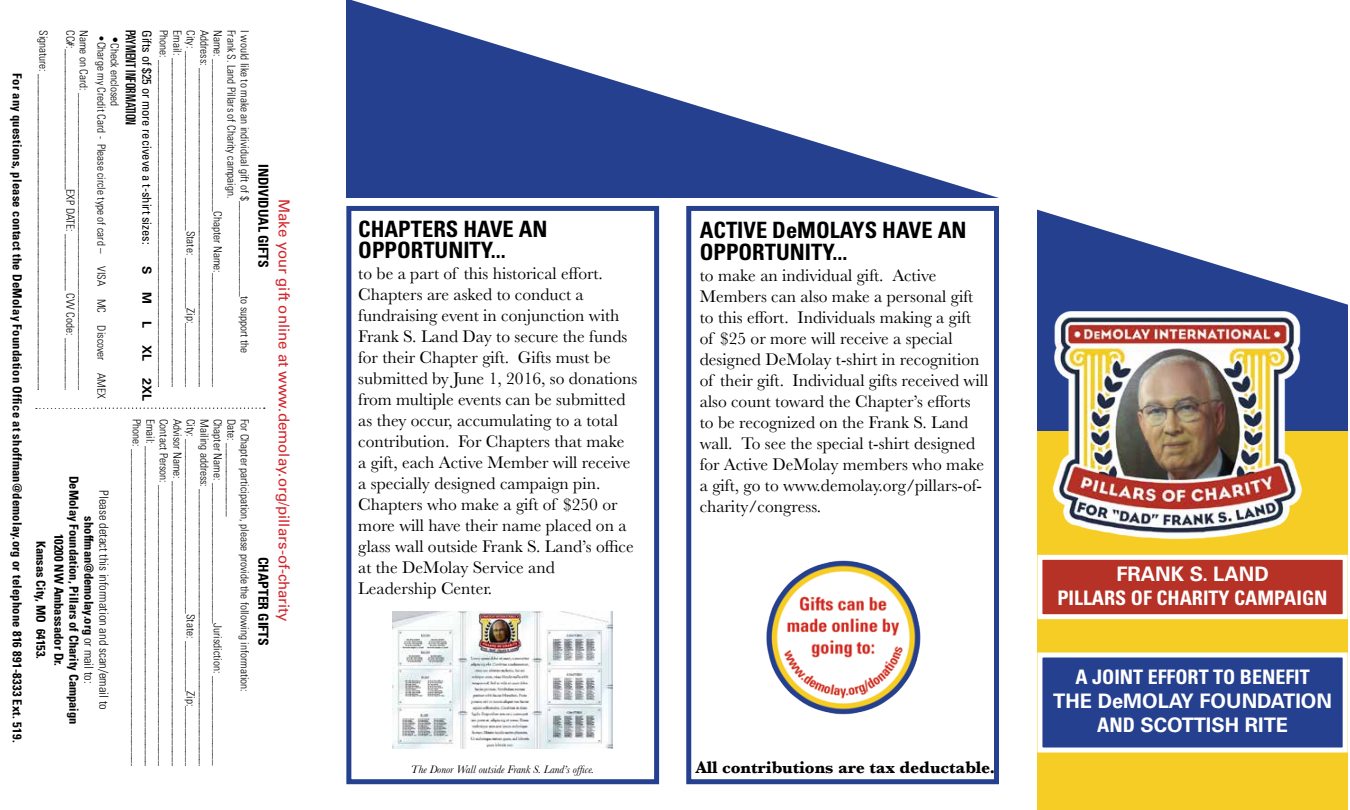
<style>
.page{position:relative;width:1350px;height:810px;background:#fff}
.page>*{position:absolute;margin:0;border:0;box-sizing:border-box;transform-origin:0 0}
.t1{font:700 condensed 22.5px/21.2px "Univers";color:#000}
.t2{font:700 20px/24px "Univers";color:#fff;text-align:center}
.t3{font:700 condensed 20px "Univers";color:#fff}
.t4{font:17.5px/21px "Baskerville";color:#000}
.t5{font:700 17.5px "Baskerville";color:#000}
.t6{font:15px "Univers";color:#d2232a}
.t7{font:700 condensed 13.75px "Univers";color:#000}
.t8{font:ultra-condensed 13.75px "Univers";color:#000}
.t9{font:700 condensed 12.5px/15px "Univers";color:#000;text-align:center}
.t10{font:700 condensed 12.5px/23.5px "Univers";letter-spacing:.02em;color:#000}
.t11{font:condensed 12.5px "Univers";color:#000}
.t12{font:700 12.5px "Univers";color:#000}
.t13{font:300 condensed 12.5px "Univers";color:#000}
.t14{font:300 condensed 11.25px "Univers";color:#000}
.t15{font:italic 11.25px "Baskerville";color:#000}
.s1{font-weight:300}
.s2{font-stretch:condensed}
</style>
<div class="page">
<div style="left:1038px;top:349px;width:310px;height:461px;background:#f6cd24"></div>
<div style="left:1037px;top:138px;width:311px;height:293px;background:#25408f"></div>
<div style="left:1040px;top:557px;width:305px;height:60px;background:#b63126"></div>
<div style="left:1037px;top:555px;width:311px;height:64px;border:5px solid #fff"></div>
<div style="left:1040px;top:655px;width:305px;height:95px;background:#25408f"></div>
<div style="left:1037px;top:653px;width:311px;height:100px;border:5px solid #fff"></div>
<img style="left:1052px;top:311px;width:251px;height:229px">
<div style="left:686px;top:206px;width:313px;height:578px;border:5px solid #25408f"></div>
<img style="left:766px;top:560px;width:155px;height:155px">
<div style="left:346px;top:206px;width:313px;height:578px;border:5px solid #25408f"></div>
<img style="left:393px;top:612px;width:219px;height:136px">
<svg style="left:36px;top:408px;width:229px;height:1px"></svg>
<svg style="left:351px;top:0;width:997px;height:305px"></svg>
<p class="t11" style="left:155px;top:30px;width:216px;rotate:90deg">Gifts of $25 or more reciveve a t-shirt sizes:</p>
<p class="t14" style="left:171px;top:30px;width:363px;rotate:90deg">Phone: ___________________________________________________________</p>
<p class="t14" style="left:184px;top:30px;width:366px;rotate:90deg">Email: ____________________________________________________________</p>
<p class="t14" style="left:198px;top:30px;width:362px;rotate:90deg">City: ________________________________State: _________Zip:____________</p>
<p class="t14" style="left:211px;top:30px;width:360px;rotate:90deg">Address: _________________________________________________________</p>
<p class="t14" style="left:225px;top:30px;width:362px;rotate:90deg">Name: ___________________________Chapter Name:_____________________</p>
<p class="t14" style="left:238px;top:30px;width:170px;rotate:90deg">Frank S. Land Pillars of Charity campaign.</p>
<p class="t14" style="left:252px;top:30px;width:324px;rotate:90deg">I would like to make an individual gift of $_________________to support the</p>
<p class="t13" style="left:123px;top:36px;width:9px;rotate:90deg">•</p>
<p class="t8" style="left:139px;top:30px;width:97px;rotate:90deg">PAYMENT INFORMATION</p>
<p class="t14" style="left:50px;top:30px;width:366px;rotate:90deg">Signature: _________________________________________________________</p>
<p class="t14" style="left:77px;top:30px;width:371px;rotate:90deg">CC#:_________________________EXP DATE: __________ CVV Code: ___________</p>
<p class="t14" style="left:91px;top:30px;width:368px;rotate:90deg">Name on Card: ______________________________________________________</p>
<p class="t14" style="left:108px;top:35px;width:365px;rotate:90deg">•Charge my Credit Card - Please circle type of card – VISA MC Discover AMEX</p>
<p class="t14" style="left:122px;top:43px;width:65px;rotate:90deg">Check enclosed</p>
<p class="t10" style="left:53px;top:73px;width:670px;text-indent:468px;rotate:90deg">Kansas City, MO 64153.<br>For any questions, please contact the DeMolay Foundation Office at shoffman@demolay.org or telephone 816 891-8333 Ext. 519.</p>
<p class="t12" style="left:154px;top:266px;width:10px;rotate:90deg">S</p>
<p class="t12" style="left:154px;top:292px;width:13px;rotate:90deg">M</p>
<p class="t12" style="left:154px;top:321px;width:8px;rotate:90deg">L</p>
<p class="t12" style="left:154px;top:345px;width:17px;rotate:90deg">XL</p>
<p class="t12" style="left:154px;top:378px;width:24px;rotate:90deg">2XL</p>
<p class="t14" style="left:144px;top:419px;width:358px;rotate:90deg">Phone: __________________________________________________________</p>
<p class="t14" style="left:157px;top:419px;width:355px;rotate:90deg">Email: __________________________________________________________</p>
<p class="t14" style="left:171px;top:419px;width:355px;rotate:90deg">Contact Person: ___________________________________________________</p>
<p class="t14" style="left:184px;top:419px;width:351px;rotate:90deg">Advisor Name: ___________________________________________________</p>
<p class="t14" style="left:198px;top:419px;width:356px;rotate:90deg">City: _______________________________State: _________Zip:____________</p>
<p class="t14" style="left:211px;top:419px;width:353px;rotate:90deg">Mailing address: __________________________________________________</p>
<p class="t14" style="left:225px;top:419px;width:354px;rotate:90deg">Chapter Name: _________________________Jurisdiction: _________________</p>
<p class="t14" style="left:238px;top:419px;width:99px;rotate:90deg">Date: _____________</p>
<p class="t14" style="left:252px;top:419px;width:274px;rotate:90deg">For Chapter participation, please provide the following information:</p>
<p class="t9" style="left:111px;top:476px;width:250px;rotate:90deg"><span class="s1">Please detact this information and scan/email to </span>shoffman@demolay.org <span class="s1">or mail to:<br></span>DeMolay Foundation, Pillars of Charity Campaign 10200 NW Ambassador Dr.</p>
<p class="t7" style="left:272px;top:164px;width:105px;rotate:90deg">INDIVIDUAL GIFTS</p>
<h3 class="t6" style="left:293px;top:199px;width:424px;rotate:90deg">Make your gift online at www.demolay.org/pillars-of-charity</h3>
<p class="t7" style="left:272px;top:557px;width:91px;rotate:90deg">CHAPTER GIFTS</p>
<h1 class="t1" style="left:358px;top:219px;width:191px">CHAPTERS HAVE AN<br>OPPORTUNITY...</h1>
<p class="t4" style="left:358px;top:264px;width:281px">to be a part of this historical effort.<br>Chapters are asked to conduct a fundraising event in conjunction with Frank S. Land Day to secure the funds for their Chapter gift. Gifts must be submitted by June 1, 2016, so donations from multiple events can be submitted as they occur, accumulating to a total contribution. For Chapters that make<br>a gift, each Active Member will receive a specially designed campaign pin.<br>Chapters who make a gift of $250 or more will have their name placed on a glass wall outside Frank S. Land’s office at the DeMolay Service and Leadership Center.</p>
<h1 class="t1" style="left:700px;top:220px;width:268px">ACTIVE DeMOLAYS HAVE AN<br>OPPORTUNITY...</h1>
<p class="t4" style="left:700px;top:265px;width:290px">to make an individual gift. Active Members can also make a personal gift to this effort. Individuals making a gift of $25 or more will receive a special designed DeMolay t-shirt in recognition of their gift. Individual gifts received will also count toward the Chapter’s efforts to be recognized on the Frank S. Land wall. To see the special t-shirt designed for Active DeMolay members who make a gift, go to www.demolay.org/pillars-of&shy;charity/congress.</p>
<p class="t15" style="left:411px;top:762px;width:185px">The Donor Wall outside Frank S. Land’s office.</p>
<h3 class="t5" style="left:696px;top:755px;width:301px">All contributions are tax deductable.</h3>
<h2 class="t2" style="left:1116px;top:562px;width:154px">FRANK S. LAND</h2>
<h2 class="t3" style="left:1058px;top:585px;width:272px">PILLARS OF CHARITY CAMPAIGN</h2>
<h2 class="t3" style="left:1075px;top:665px;width:236px">A JOINT EFFORT TO BENEFIT</h2>
<h2 class="t2" style="left:1053px;top:689px;width:280px">THE DeMOLAY FOUNDATION<br><span class="s2">AND</span> SCOTTISH RITE</h2>
</div>
